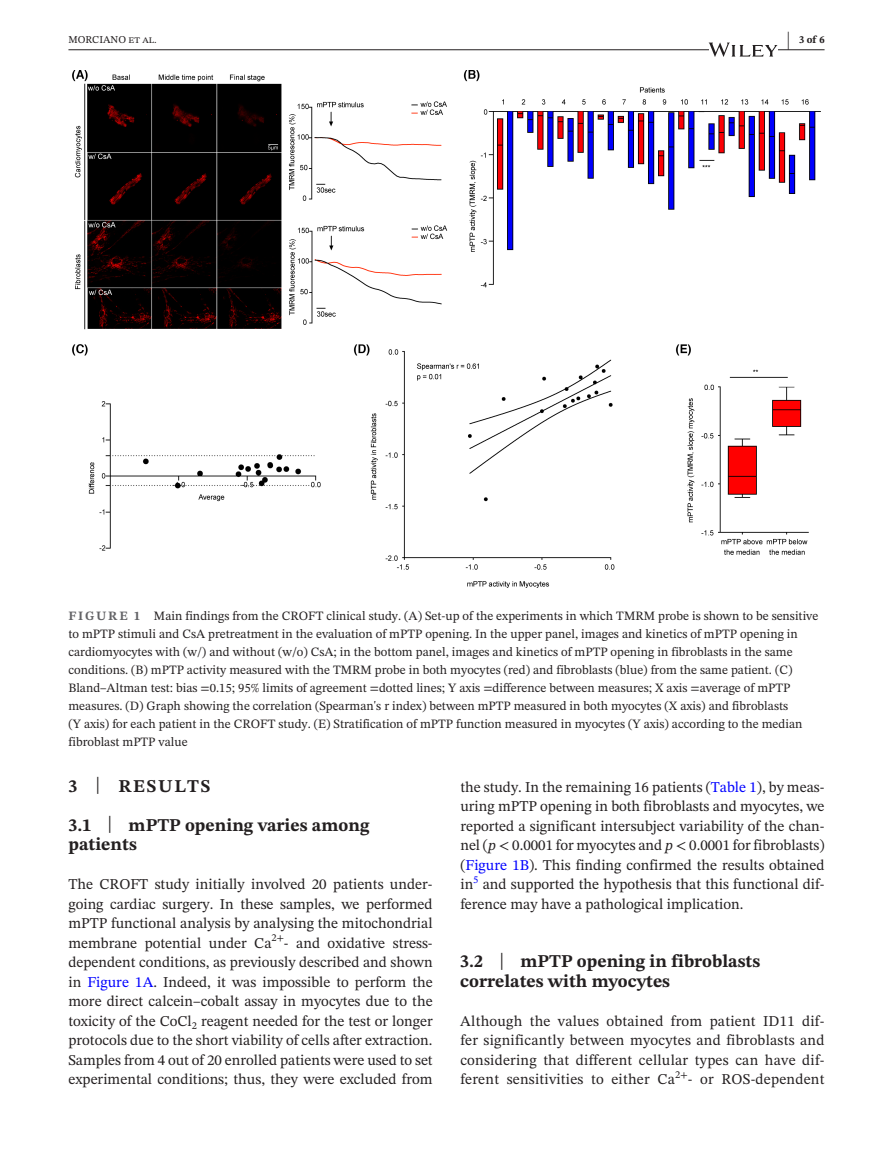
<style>
.page{position:relative;width:893px;height:1174px;background:#fff}
.page>*{position:absolute;margin:0;border:0;box-sizing:border-box;transform-origin:0 0}
.t1{font:700 21px "STIX Two Text";color:#231f20;scale:.42 1}
.t2{font:700 18px/39px "STIX Two Text";color:#231f20}
.t3{font:15px/19.5px "STIX Two Text";color:#231f20;text-align:justify}
.t4{font:12.75px/18px "STIX Two Text";color:#231f20}
.t5{font:10.5px "STIX Two Text";color:#231f20}
.t6{font:700 10.5px "STIX Two Text";color:#231f20}
.t7{font:10.5px "STIX Two Text";color:#00f}
.s1{font-weight:700;color:#636366}
.s2{font-weight:400;font-size:23.7px}
.s3{font-family:"STIX"}
.s4{color:#00f}
.s5{font-style:italic}
</style>
<div class="page">
<hr style="left:68px;top:49px;width:756px;height:1px;background:#231f20">
<svg style="left:709px;top:43px;width:68px;height:14px"></svg>
<img style="left:72px;top:70px;width:749px;height:517px">
<h1 class="t1" style="left:787px;top:24px;width:8px">|</h1>
<p class="t5" style="left:68px;top:32px;width:90px">MORCIANO et al.</p>
<p class="t6" style="left:799px;top:32px;width:27px">3 of 6</p>
<p class="t4" style="left:68px;top:606px;width:751px"><span class="s1">FIGURE 1</span> Main findings from the CROFT clinical study. (A) Set-up of the experiments in which TMRM probe is shown to be sensitive to mPTP stimuli and CsA pretreatment in the evaluation of mPTP opening. In the upper panel, images and kinetics of mPTP opening in cardiomyocytes with (w/) and without (w/o) CsA; in the bottom panel, images and kinetics of mPTP opening in fibroblasts in the same conditions. (B) mPTP activity measured with the TMRM probe in both myocytes (red) and fibroblasts (blue) from the same patient. (C)<br>Bland–Altman test: bias =0.15; 95% limits of agreement =dotted lines; Y axis =difference between measures; X axis =average of mPTP measures. (D) Graph showing the correlation (Spearman's r index) between mPTP measured in both myocytes (X axis) and fibroblasts<br>(Y axis) for each patient in the CROFT study. (E) Stratification of mPTP function measured in myocytes (Y axis) according to the median fibroblast mPTP value</p>
<p class="t2" style="left:68px;top:767px;width:303px">3 <span class="s2">|</span> RESULTS<br>3.1 <span class="s2">|</span> mPTP opening varies among</p>
<p class="t2" style="left:68px;top:825px;width:70px">patients</p>
<p class="t3" style="left:68px;top:874px;width:366px">The CROFT study initially involved 20 patients under&shy;going cardiac surgery. In these samples, we performed mPTP functional analysis by analysing the mitochondrial membrane potential under Ca</p>
<p class="t5" style="left:272px;top:930px;width:14px">2<span class="s3">+</span></p>
<p class="t3" style="left:68px;top:933px;width:366px;text-indent:216px">- and oxidative stress&shy;dependent conditions, as previously described and shown in <span class="s4">Figure 1A</span>. Indeed, it was impossible to perform the more direct calcein–cobalt assay in myocytes due to the toxicity of the CoCl<sub>2</sub> reagent needed for the test or longer protocols due to the short viability of cells after extraction.<br>Samples from 4 out of 20 enrolled patients were used to set experimental conditions; thus, they were excluded from</p>
<p class="t3" style="left:460px;top:777px;width:366px">the study. In the remaining 16 patients (<span class="s4">Table 1</span>), by meas&shy;uring mPTP opening in both fibroblasts and myocytes, we reported a significant intersubject variability of the chan&shy;nel (<span class="s5">p</span> &lt; 0.0001 for myocytes and <span class="s5">p</span> &lt; 0.0001 for fibroblasts) (<span class="s4">Figure 1B</span>). This finding confirmed the results obtained in</p>
<p class="t7" style="left:473px;top:871px;width:7px">5</p>
<p class="t3" style="left:460px;top:874px;width:366px;text-indent:22px">and supported the hypothesis that this functional dif&shy;ference may have a pathological implication.</p>
<p class="t2" style="left:460px;top:952px;width:302px;line-height:19.5px">3.2 <span class="s2">|</span> mPTP opening in fibroblasts correlates with myocytes</p>
<p class="t3" style="left:460px;top:1011px;width:366px">Although the values obtained from patient ID11 dif&shy;fer significantly between myocytes and fibroblasts and considering that different cellular types can have dif&shy;ferent sensitivities to either Ca</p>
<p class="t5" style="left:675px;top:1066px;width:14px">2<span class="s3">+</span></p>
<p class="t3" style="left:688px;top:1069px;width:138px">- or ROS-dependent</p>
</div>
